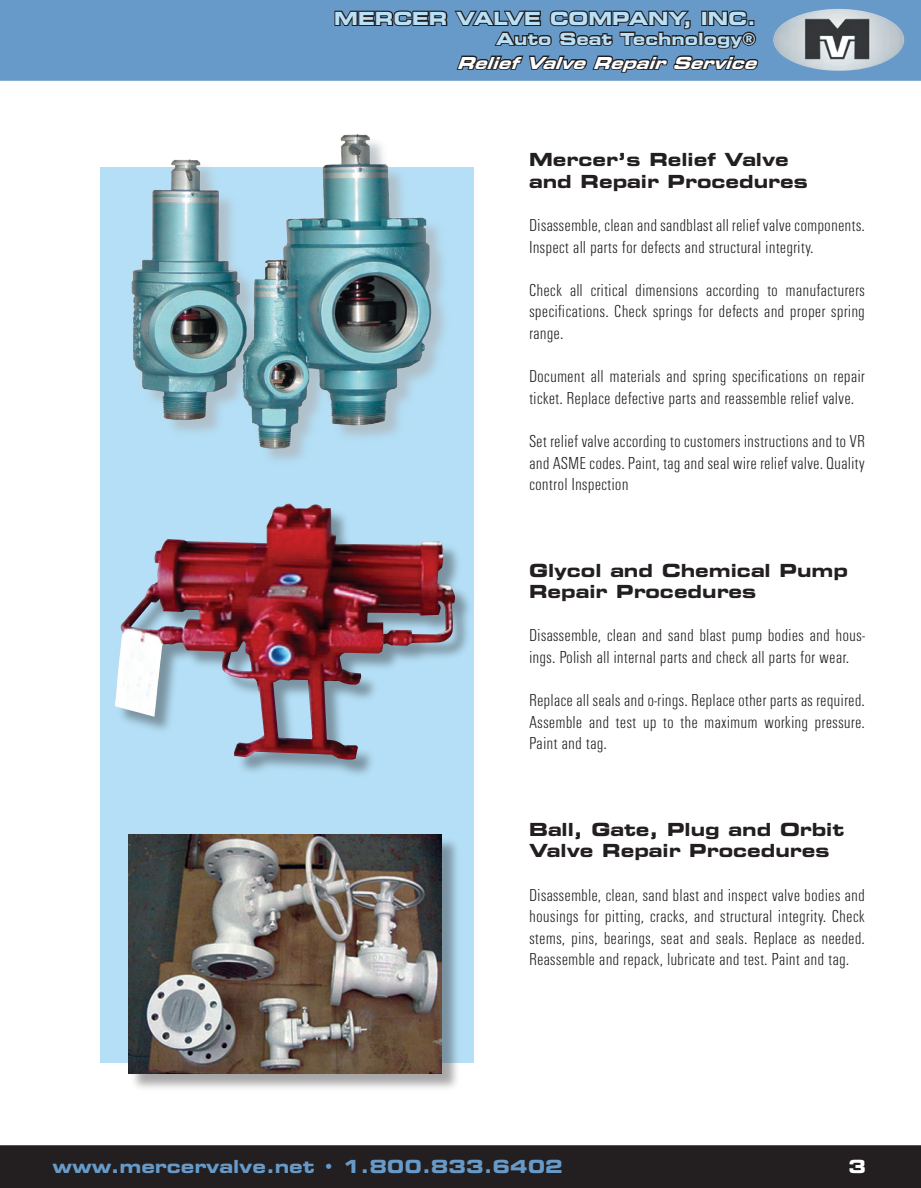
<style>
.page{position:relative;width:921px;height:1188px;background:#fff}
.page>*{position:absolute;margin:0;border:0;box-sizing:border-box;transform-origin:0 0}
.t1{font:18px/21.6px "Univers Light Cond DTC";color:#231f20;text-align:justify}
.t2{font:700 expanded 18px/21.6px "Square 721 BT";color:#231f20}
.t3{font:700 expanded 18px "Square 721 BT";color:#679ac8}
.t4{font:700 expanded 18px "Square 721 BT";color:#bae0f6}
.t5{font:700 expanded 18px "Square 721 BT";color:#fff}
.t6{font:italic 700 expanded 16.5px "Square 721 BT";color:#fff}
.t7{font:700 expanded 16.5px "Square 721 BT";color:#bae0f6}
</style>
<div class="page">
<div style="left:100px;top:167px;width:373px;height:895px;background:#b4dff6"></div>
<div style="left:0;top:0;width:921px;height:81px;background:#679ac8"></div>
<img style="left:759px;top:0;width:159px;height:80px">
<svg style="left:333px;top:7px;width:427px;height:74px;background:#547899"></svg>
<div style="left:129px;top:835px;width:333px;height:259px;background:#231f20;opacity:.4"></div>
<img style="left:128px;top:834px;width:314px;height:239px">
<div style="left:115px;top:505px;width:360px;height:275px;background:#231f20;opacity:.4"></div>
<img style="left:114px;top:504px;width:341px;height:256px">
<img style="left:131px;top:134px;width:314px;height:319px">
<div style="left:0;top:1145px;width:921px;height:43px;background:#231f20"></div>
<p class="t4" style="left:334px;top:8px;width:423px">MERCER VALVE COMPANY, INC.</p>
<p class="t7" style="left:496px;top:29px;width:261px">Auto Seat Technology®</p>
<p class="t6" style="left:457px;top:53px;width:308px">ReliefValveRepairService</p>
<p class="t2" style="left:529px;top:149px;width:280px">Mercer’s Relief Valve and Repair Procedures</p>
<p class="t1" style="left:529px;top:214px;width:337px">Disassemble, clean and sandblast all relief valve components.<br>Inspect all parts for defects and structural integrity.</p>
<p class="t1" style="left:529px;top:279px;width:337px">Check all critical dimensions according to manufacturers specifications. Check springs for defects and proper spring range.</p>
<p class="t1" style="left:529px;top:366px;width:337px">Document all materials and spring specifications on repair ticket. Replace defective parts and reassemble relief valve.</p>
<p class="t1" style="left:529px;top:430px;width:337px">Set relief valve according to customers instructions and to VR and ASME codes. Paint, tag and seal wire relief valve. Quality control Inspection</p>
<p class="t2" style="left:529px;top:559px;width:320px">Glycol and Chemical Pump<br>Repair Procedures</p>
<p class="t1" style="left:529px;top:625px;width:337px">Disassemble, clean and sand blast pump bodies and hous&shy;ings. Polish all internal parts and check all parts for wear.</p>
<p class="t1" style="left:529px;top:690px;width:337px">Replace all seals and o-rings. Replace other parts as required.<br>Assemble and test up to the maximum working pressure.<br>Paint and tag.</p>
<p class="t2" style="left:529px;top:819px;width:316px">Ball, Gate, Plug and Orbit<br>Valve Repair Procedures</p>
<p class="t1" style="left:529px;top:884px;width:337px">Disassemble, clean, sand blast and inspect valve bodies and housings for pitting, cracks, and structural integrity. Check stems, pins, bearings, seat and seals. Replace as needed.<br>Reassemble and repack, lubricate and test. Paint and tag.</p>
<p class="t3" style="left:52px;top:1156px;width:512px">www.mercervalve.net • 1.800.833.6402</p>
<p class="t5" style="left:848px;top:1156px;width:19px">3</p>
</div>
